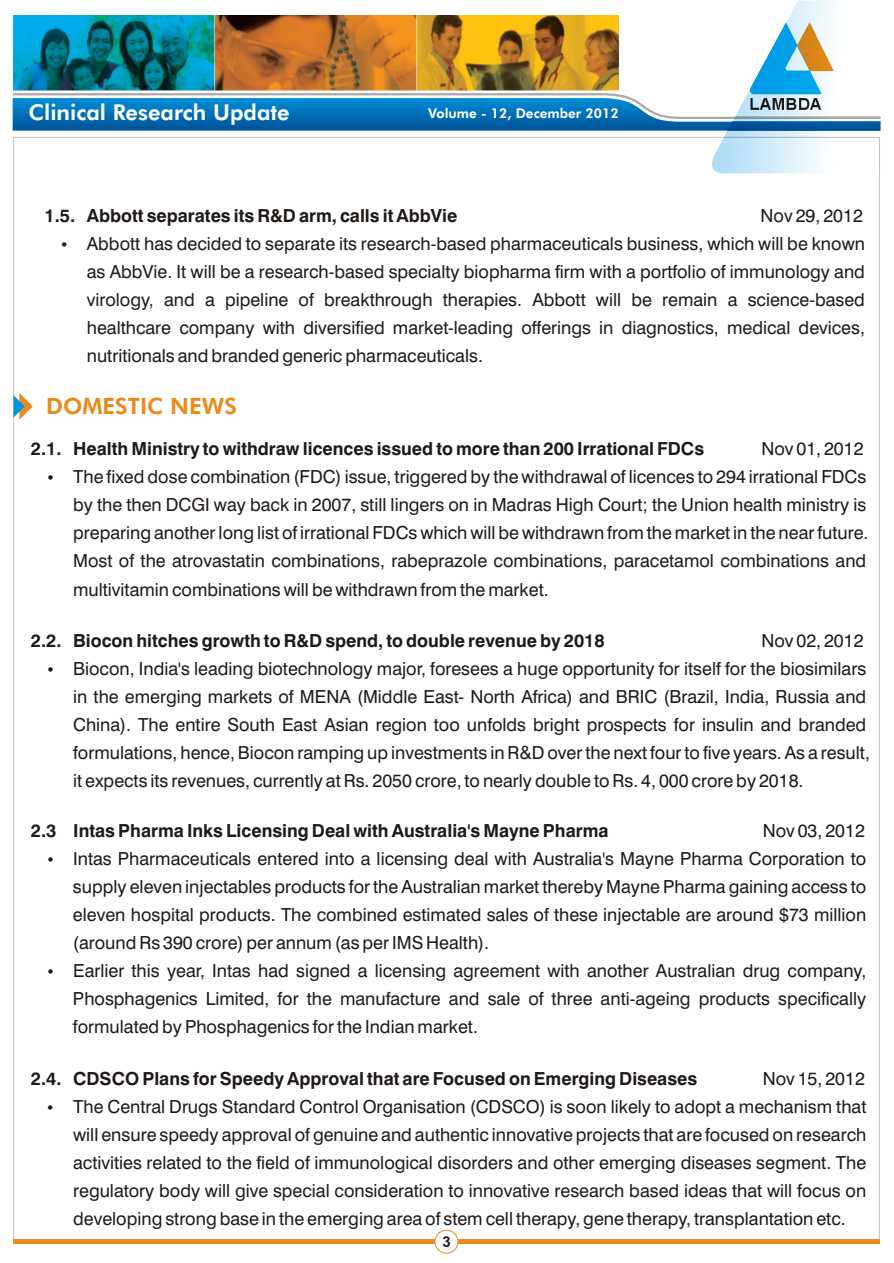
<style>
.page{position:relative;width:894px;height:1263px;background:#fff}
.page>*{position:absolute;margin:0;border:0;box-sizing:border-box;transform-origin:0 0}
.t1{font:22.5px "Futura Hv BT";color:#eb8a1c}
.t2{font:21.9px "Futura Hv BT";color:#fff}
.t3{font:18px/28px "Swis 721 BT";color:#1f1a17;text-align:justify}
.t4{font:700 18px "Swis 721 BT";color:#1f1a17}
.t5{font:700 15px "Arial";color:#1f1a17}
.t6{font:13.5px "Futura Hv BT";color:#fff}
</style>
<div class="page">
<svg style="left:12px;top:93px;width:691px;height:38px;background:#2e86bf"></svg>
<div style="left:13px;top:1239px;width:867px;height:5px;background:#eb8a1c"></div>
<div style="left:435px;top:1230px;width:23px;height:24px;background:#fff;border:1px solid #eb8a1c;border-radius:50%"></div>
<img style="left:13px;top:15px;width:606px;height:76px">
<img style="left:703px;top:0;width:178px;height:174px">
<svg style="left:14px;top:393px;width:19px;height:27px"></svg>
<p class="t2" style="left:28px;top:104px;width:263px">Clinical Research Update</p>
<p class="t6" style="left:428px;top:108px;width:192px">Volume - 12, December 2012</p>
<p class="t4" style="left:45px;top:208px;width:414px">1.5. Abbott separates its R&amp;D arm, calls it AbbVie</p>
<p class="t3" style="left:761px;top:203px;width:104px">Nov 29, 2012</p>
<p class="t3" style="left:87px;top:231px;width:780px;text-indent:-26px">• Abbott has decided to separate its research-based pharmaceuticals business, which will be known as AbbVie. It will be a research-based specialty biopharma firm with a portfolio of immunology and virology, and a pipeline of breakthrough therapies. Abbott will be remain a science-based healthcare company with diversified market-leading offerings in diagnostics, medical devices, nutritionals and branded generic pharmaceuticals.</p>
<p class="t1" style="left:46px;top:397px;width:193px">DOMESTIC NEWS</p>
<p class="t4" style="left:31px;top:442px;width:675px">2.1. Health Ministry to withdraw licences issued to more than 200 Irrational FDCs</p>
<p class="t3" style="left:761px;top:437px;width:104px">Nov 01, 2012</p>
<p class="t3" style="left:73px;top:465px;width:797px;text-indent:-26px">• The fixed dose combination (FDC) issue, triggered by the withdrawal of licences to 294 irrational FDCs by the then DCGI way back in 2007, still lingers on in Madras High Court; the Union health ministry is preparing another long list of irrational FDCs which will be withdrawn from the market in the near future.<br>Most of the atrovastatin combinations, rabeprazole combinations, paracetamol combinations and multivitamin combinations will be withdrawn from the market.</p>
<p class="t4" style="left:31px;top:633px;width:575px">2.2. Biocon hitches growth to R&amp;D spend, to double revenue by 2018</p>
<p class="t3" style="left:761px;top:628px;width:104px">Nov 02, 2012</p>
<p class="t3" style="left:73px;top:656px;width:798px;text-align:left;text-indent:-26px">• Biocon, India's leading biotechnology major, foresees a huge opportunity for itself for the biosimilars in the emerging markets of MENA (Middle East- North Africa) and BRIC (Brazil, India, Russia and China). The entire South East Asian region too unfolds bright prospects for insulin and branded formulations, hence, Biocon ramping up investments in R&amp;D over the next four to five years. As a result, it expects its revenues, currently at Rs. 2050 crore, to nearly double to Rs. 4, 000 crore by 2018.</p>
<p class="t4" style="left:31px;top:823px;width:579px">2.3 Intas Pharma Inks Licensing Deal with Australia's Mayne Pharma</p>
<p class="t3" style="left:763px;top:818px;width:104px">Nov 03, 2012</p>
<p class="t3" style="left:73px;top:846px;width:795px;text-indent:-26px">• Intas Pharmaceuticals entered into a licensing deal with Australia's Mayne Pharma Corporation to supply eleven injectables products for the Australian market thereby Mayne Pharma gaining access to eleven hospital products. The combined estimated sales of these injectable are around $73 million (around Rs 390 crore) per annum (as per IMS Health).</p>
<p class="t3" style="left:73px;top:959px;width:795px;text-indent:-26px">• Earlier this year, Intas had signed a licensing agreement with another Australian drug company, Phosphagenics Limited, for the manufacture and sale of three anti-ageing products specifically formulated by Phosphagenics for the Indian market.</p>
<p class="t4" style="left:31px;top:1071px;width:668px">2.4. CDSCO Plans for Speedy Approval that are Focused on Emerging Diseases</p>
<p class="t3" style="left:763px;top:1066px;width:104px">Nov 15, 2012</p>
<p class="t3" style="left:73px;top:1094px;width:795px;text-indent:-26px">• The Central Drugs Standard Control Organisation (CDSCO) is soon likely to adopt a mechanism that will ensure speedy approval of genuine and authentic innovative projects that are focused on research activities related to the field of immunological disorders and other emerging diseases segment. The regulatory body will give special consideration to innovative research based ideas that will focus on developing strong base in the emerging area of stem cell therapy, gene therapy, transplantation etc.</p>
<p class="t5" style="left:443px;top:1236px;width:10px">3</p>
</div>
